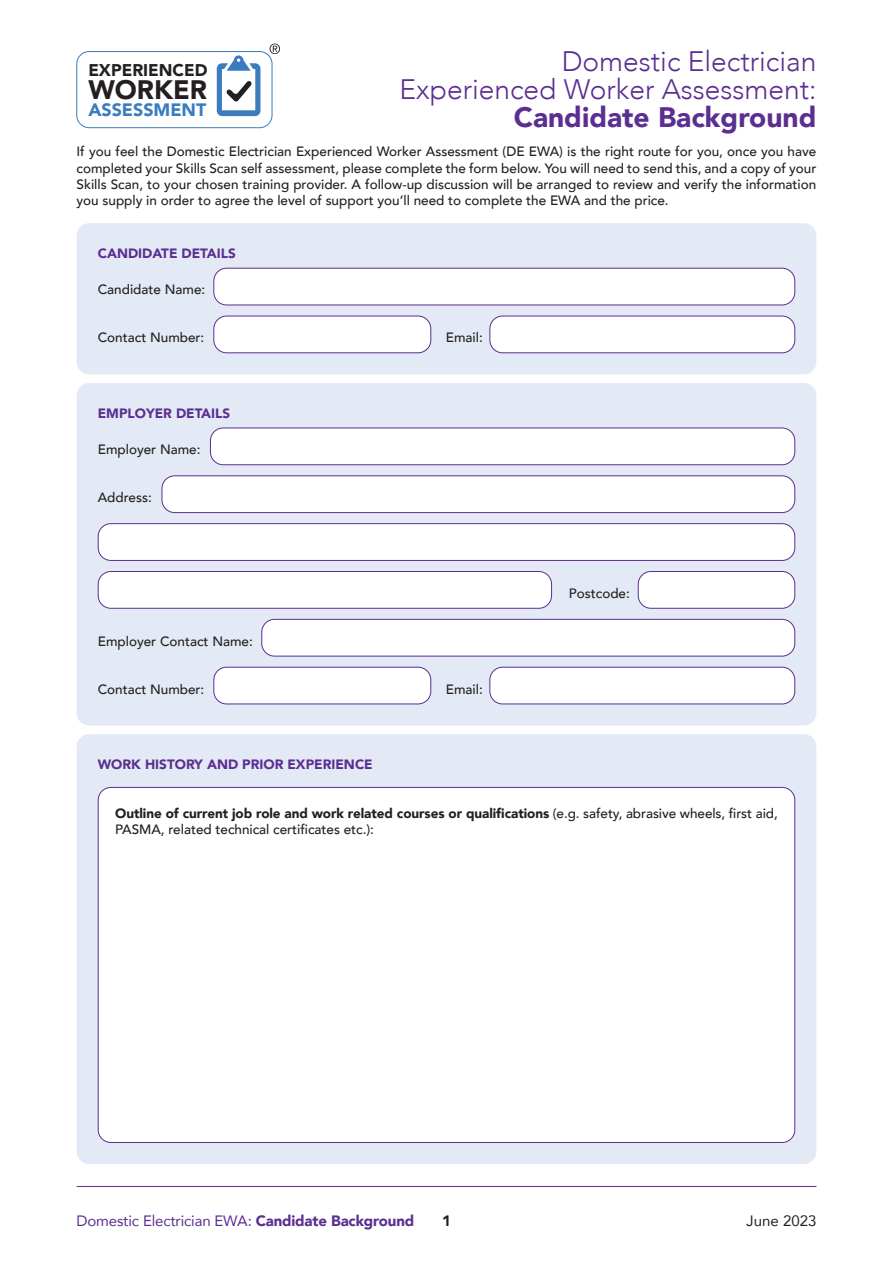
<style>
.page{position:relative;width:893px;height:1263px;background:#fff}
.page>*{position:absolute;margin:0;border:0;box-sizing:border-box;transform-origin:0 0}
.t1{font:300 28.2px/28.2px "Avenir";color:#5b2e91;text-align:right}
.t2{font:900 28.2px "Avenir";color:#5b2e91}
.t3{font:900 26.55px "Avenir";color:#231f20}
.t4{font:900 17.85px "Avenir";color:#3b7cbf}
.t5{font:900 16.8px "Avenir";color:#231f20}
.t6{font:15px "Avenir";letter-spacing:-.01em;color:#5b2e91}
.t7{font:15px "Avenir";color:#231f20}
.t8{font:900 15px "Avenir";color:#231f20}
.t9{font:500 13.5px/16.2px "Avenir";color:#231f20;text-align:justify}
.t10{font:900 13.5px "Avenir";color:#5b2e91}
.s1{font-weight:900}
</style>
<div class="page">
<hr style="left:77px;top:1186px;width:739px;height:1px;background:#5b2e91">
<div style="left:77px;top:223px;width:739px;height:151px;background:#e4eaf5;border-radius:13px"></div>
<div style="left:77px;top:383px;width:739px;height:343px;background:#e4eaf5;border-radius:13px"></div>
<div style="left:214px;top:268px;width:581px;height:37px;background:#fff;border-radius:13px"></div>
<div style="left:213px;top:268px;width:582px;height:37px;border:1px solid #5b2e91;border-radius:13px"></div>
<div style="left:210px;top:428px;width:585px;height:37px;background:#fff;border-radius:13px"></div>
<div style="left:210px;top:428px;width:585px;height:37px;border:1px solid #5b2e91;border-radius:13px"></div>
<div style="left:214px;top:316px;width:217px;height:37px;background:#fff;border-radius:13px"></div>
<div style="left:213px;top:316px;width:218px;height:37px;border:1px solid #5b2e91;border-radius:13px"></div>
<div style="left:490px;top:316px;width:305px;height:37px;background:#fff;border-radius:13px"></div>
<div style="left:489px;top:316px;width:306px;height:37px;border:1px solid #5b2e91;border-radius:13px"></div>
<div style="left:162px;top:476px;width:633px;height:37px;background:#fff;border-radius:13px"></div>
<div style="left:162px;top:475px;width:633px;height:38px;border:1px solid #5b2e91;border-radius:13px"></div>
<div style="left:98px;top:524px;width:697px;height:36px;background:#fff;border-radius:13px"></div>
<div style="left:98px;top:523px;width:697px;height:38px;border:1px solid #5b2e91;border-radius:13px"></div>
<div style="left:98px;top:571px;width:454px;height:37px;background:#fff;border-radius:13px"></div>
<div style="left:98px;top:571px;width:454px;height:38px;border:1px solid #5b2e91;border-radius:13px"></div>
<div style="left:262px;top:619px;width:533px;height:37px;background:#fff;border-radius:13px"></div>
<div style="left:261px;top:619px;width:534px;height:37px;border:1px solid #5b2e91;border-radius:13px"></div>
<div style="left:490px;top:667px;width:305px;height:37px;background:#fff;border-radius:13px"></div>
<div style="left:489px;top:667px;width:306px;height:37px;border:1px solid #5b2e91;border-radius:13px"></div>
<div style="left:214px;top:667px;width:217px;height:37px;background:#fff;border-radius:13px"></div>
<div style="left:213px;top:667px;width:218px;height:37px;border:1px solid #5b2e91;border-radius:13px"></div>
<div style="left:638px;top:571px;width:157px;height:37px;background:#fff;border-radius:13px"></div>
<div style="left:638px;top:571px;width:157px;height:38px;border:1px solid #5b2e91;border-radius:13px"></div>
<div style="left:76px;top:51px;width:196px;height:77px;border:1px solid #3b7cbf;border-radius:12px"></div>
<svg style="left:217px;top:55px;width:43px;height:61px"></svg>
<svg style="left:270px;top:44px;width:10px;height:10px"></svg>
<div style="left:77px;top:734px;width:739px;height:430px;background:#e4eaf5;border-radius:13px"></div>
<div style="left:98px;top:787px;width:697px;height:355px;background:#fff;border-radius:13px"></div>
<p class="t5" style="left:88px;top:56px;width:121px">EXPERIENCED</p>
<h2 class="t3" style="left:88px;top:67px;width:120px">WORKER</h2>
<h3 class="t4" style="left:88px;top:94px;width:119px">ASSESSMENT</h3>
<h1 class="t1" style="left:400px;top:47px;width:418px">Domestic Electrician<br>Experienced Worker Assessment:</h1>
<h1 class="t2" style="left:514px;top:93px;width:304px">Candidate Background</h1>
<p class="t9" style="left:77px;top:143px;width:741px">If you feel the Domestic Electrician Experienced Worker Assessment (DE EWA) is the right route for you, once you have completed your Skills Scan self assessment, please complete the form below. You will need to send this, and a copy of your Skills Scan, to your chosen training provider. A follow-up discussion will be arranged to review and verify the information you supply in order to agree the level of support you’ll need to complete the EWA and the price.</p>
<p class="t10" style="left:98px;top:242px;width:140px">CANDIDATE DETAILS</p>
<p class="t9" style="left:98px;top:281px;width:109px">Candidate Name:</p>
<p class="t9" style="left:98px;top:329px;width:108px">Contact Number:</p>
<p class="t9" style="left:446px;top:329px;width:38px">Email:</p>
<h2 class="t3" style="left:88px;top:320px;width:120px">WORKER</h2>
<p class="t10" style="left:98px;top:401px;width:134px">EMPLOYER DETAILS</p>
<p class="t9" style="left:98px;top:440px;width:104px">Employer Name:</p>
<p class="t9" style="left:98px;top:488px;width:55px">Address:</p>
<p class="t9" style="left:98px;top:632px;width:157px">Employer Contact Name:</p>
<p class="t9" style="left:98px;top:680px;width:108px">Contact Number:</p>
<p class="t9" style="left:446px;top:680px;width:38px">Email:</p>
<p class="t9" style="left:569px;top:584px;width:63px">Postcode:</p>
<p class="t10" style="left:98px;top:753px;width:276px">WORK HISTORY AND PRIOR EXPERIENCE</p>
<p class="t9" style="left:115px;top:804px;width:664px"><span class="s1">Outline of current job role and work related courses or qualifications</span> (e.g. safety, abrasive wheels, first aid,<br>PASMA, related technical certificates etc.):</p>
<p class="t6" style="left:77px;top:1208px;width:339px">Domestic Electrician EWA: <span class="s1">Candidate Background</span></p>
<p class="t8" style="left:442px;top:1208px;width:10px">1</p>
<p class="t7" style="left:747px;top:1209px;width:71px">June 2023</p>
</div>
